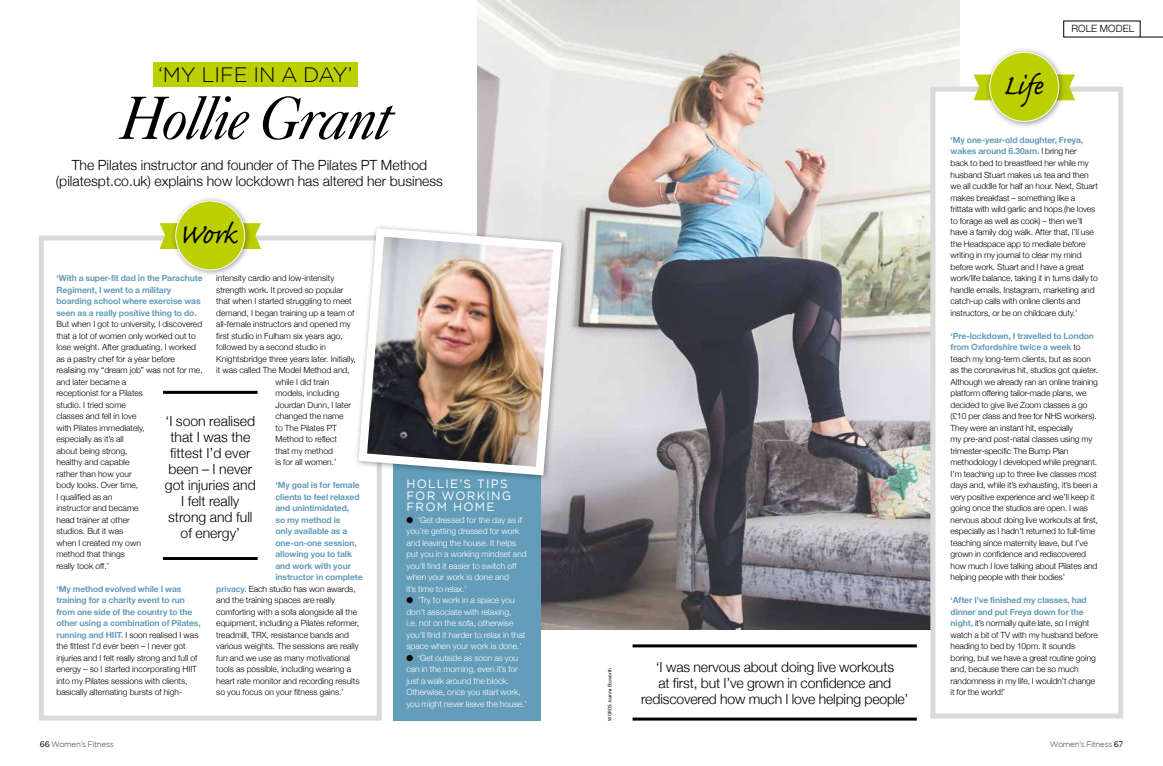
<style>
.page{position:relative;width:1163px;height:766px;background:#fff}
.page>*{position:absolute;margin:0;border:0;box-sizing:border-box;transform-origin:0 0}
.t1{font:italic 61px "Caslon 540 LT Std";letter-spacing:-.045em;color:#000}
.t2{font:36px "Caflisch Script Pro";letter-spacing:-.025em;color:#000}
.t3{font:300 20.8px "Gotham";color:#000}
.t4{font:300 14px/16px "Helvetica Neue";color:#000;text-align:center}
.t5{font:12px/11.5px "Gotham";letter-spacing:.1em;color:#fff}
.t6{font:300 10px "Helvetica Neue";letter-spacing:.015em;color:#000}
.t7{font:300 8.5px/11.5px "Helvetica Neue";letter-spacing:-.01em;color:#000}
.t8{font:300 8.5px/11.5px "Helvetica Neue";color:#fff}
.t9{font:700 8.5px/11.5px "Helvetica Neue";letter-spacing:-.01em;color:#649dba}
.t10{font:8px "Gotham";letter-spacing:-.035em;color:#706f6f}
.t11{font:5px "Myriad Pro";letter-spacing:-.015em;color:#000}
.s1{font-weight:700;color:#649dba}
.s2{color:#000}
</style>
<div class="page">
<img style="left:478px;top:0;width:481px;height:629px">
<svg style="left:1140px;top:37px;width:22px;height:1px"></svg>
<div style="left:39px;top:235px;width:342px;height:485px;background:#fff;border:5px solid #dadada"></div>
<div style="left:930px;top:87px;width:193px;height:631px;background:#fff;border:5px solid #dadada"></div>
<div style="left:153px;top:62px;width:204px;height:25px;background:#bccf00"></div>
<div style="left:393px;top:412px;width:148px;height:308px;background:#649dba"></div>
<svg style="left:159px;top:223px;width:102px;height:26px"></svg>
<div style="left:170px;top:195px;width:82px;height:83px;background:#000;opacity:.4"></div>
<div style="left:176px;top:201px;width:69px;height:69px;background:#bccf00;border-radius:50%"></div>
<div style="left:175px;top:200px;width:70px;height:70px;border:1px solid #fff;border-radius:50%"></div>
<svg style="left:973px;top:74px;width:101px;height:26px"></svg>
<div style="left:984px;top:47px;width:82px;height:82px;background:#000;opacity:.4"></div>
<div style="left:989px;top:52px;width:69px;height:69px;background:#bccf00;border-radius:50%"></div>
<div style="left:989px;top:52px;width:70px;height:70px;border:1px solid #fff;border-radius:50%"></div>
<div style="left:354px;top:223px;width:214px;height:259px;background:#000;opacity:.4"></div>
<img style="left:354px;top:224px;width:212px;height:255px">
<hr style="left:632px;top:717px;width:284px;height:3px;background:#000">
<hr style="left:632px;top:644px;width:284px;height:3px;background:#000">
<hr style="left:163px;top:557px;width:94px;height:3px;background:#000">
<hr style="left:163px;top:391px;width:94px;height:3px;background:#000">
<h3 class="t3" style="left:158px;top:63px;width:196px">‘MY LIFE IN A DAY’</h3>
<h1 class="t1" style="left:119px;top:81px;width:274px">Hollie Grant</h1>
<h3 class="t4" style="left:56px;top:155px;width:388px">The Pilates instructor and founder of The Pilates PT Method (pilatespt.co.uk) explains how lockdown has altered her business</h3>
<h2 class="t2" style="left:178px;top:215px;width:59px">Work</h2>
<p class="t9" style="left:56px;top:272px;width:148px">‘With a super-fit dad in the Parachute Regiment, I went to a military boarding school where exercise was seen as a really positive thing to do.</p>
<p class="t7" style="left:56px;top:317px;width:148px">But when I got to university, I discovered that a lot of women only worked out to lose weight. After graduating, I worked as a pastry chef for a year before realising my “dream job” was not for me, and later became a<br>receptionist for a Pilates<br>studio. I tried some<br>classes and fell in love<br>with Pilates immediately,<br>especially as it’s all<br>about being strong,<br>healthy and capable<br>rather than how your<br>body looks. Over time,<br>I qualified as an<br>instructor and became<br>head trainer at other<br>studios. But it was<br>when I created my own<br>method that things<br>really took off.’</p>
<p class="t7" style="left:56px;top:582px;width:146px"><span class="s1">‘My method evolved while I was training for a charity event to run from one side of the country to the other using a combination of Pilates, running and HIIT.</span> I soon realised I was the fittest I’d ever been – I never got injuries and I felt really strong and full of energy – so I started incorporating HIIT into my Pilates sessions with clients, basically alternating bursts of high-</p>
<p class="t7" style="left:216px;top:271px;width:119px">intensity cardio and low-intensity</p>
<p class="t7" style="left:216px;top:283px;width:129px">strength work. It proved so popular</p>
<p class="t7" style="left:216px;top:294px;width:137px">that when I started struggling to meet</p>
<p class="t7" style="left:216px;top:306px;width:140px">demand, I began training up a team of</p>
<p class="t7" style="left:216px;top:317px;width:136px">all-female instructors and opened my</p>
<p class="t7" style="left:216px;top:329px;width:128px">first studio in Fulham six years ago,</p>
<p class="t7" style="left:216px;top:340px;width:111px">followed by a second studio in</p>
<p class="t7" style="left:216px;top:352px;width:141px">Knightsbridge three years later. Initially,</p>
<p class="t7" style="left:216px;top:363px;width:135px">it was called The Model Method and,</p>
<p class="t7" style="left:275px;top:375px;width:55px">while I did train</p>
<p class="t7" style="left:275px;top:386px;width:65px">models, including</p>
<p class="t7" style="left:275px;top:398px;width:77px">Jourdan Dunn, I later</p>
<p class="t7" style="left:275px;top:409px;width:70px">changed the name</p>
<p class="t7" style="left:275px;top:421px;width:63px">to The Pilates PT</p>
<p class="t7" style="left:275px;top:432px;width:63px">Method to reflect</p>
<p class="t7" style="left:275px;top:444px;width:59px">that my method</p>
<p class="t7" style="left:275px;top:455px;width:63px">is for all women.’</p>
<p class="t9" style="left:275px;top:479px;width:86px">‘My goal is for female</p>
<p class="t9" style="left:275px;top:491px;width:85px">clients to feel relaxed</p>
<p class="t9" style="left:275px;top:502px;width:75px">and unintimidated,</p>
<p class="t9" style="left:275px;top:514px;width:66px">so my method is</p>
<p class="t9" style="left:275px;top:525px;width:73px">only available as a</p>
<p class="t9" style="left:275px;top:537px;width:83px">one-on-one session,</p>
<p class="t9" style="left:275px;top:548px;width:78px">allowing you to talk</p>
<p class="t9" style="left:275px;top:560px;width:77px">and work with your</p>
<p class="t9" style="left:275px;top:571px;width:89px">instructor in complete</p>
<p class="t7" style="left:216px;top:582px;width:141px"><span class="s1">privacy.</span> Each studio has won awards,</p>
<p class="t7" style="left:216px;top:593px;width:120px">and the training spaces are really</p>
<p class="t7" style="left:216px;top:605px;width:142px">comforting with a sofa alongside all the</p>
<p class="t7" style="left:216px;top:616px;width:144px">equipment, including a Pilates reformer,</p>
<p class="t7" style="left:216px;top:628px;width:134px">treadmill, TRX, resistance bands and</p>
<p class="t7" style="left:216px;top:639px;width:144px">various weights. The sessions are really</p>
<p class="t7" style="left:216px;top:651px;width:135px">fun and we use as many motivational</p>
<p class="t7" style="left:216px;top:662px;width:136px">tools as possible, including wearing a</p>
<p class="t7" style="left:216px;top:674px;width:145px">heart rate monitor and recording results</p>
<p class="t7" style="left:216px;top:686px;width:129px">so you focus on your fitness gains.’</p>
<h3 class="t4" style="left:165px;top:411px;width:92px">‘I soon realised that I was the fittest I’d ever been – I never got injuries and<br>I felt really strong and full of energy’</h3>
<h3 class="t5" style="left:406px;top:478px;width:106px">HOLLIE’S TIPS<br>FOR WORKING<br>FROM HOME</h3>
<p class="t8" style="left:406px;top:513px;width:122px"><span class="s2">●</span> ‘Get dressed for the day as if you’re getting dressed for work and leaving the house. It helps put you in a working mindset and you’ll find it easier to switch off when your work is done and<br>it’s time to relax.’</p>
<p class="t8" style="left:406px;top:593px;width:120px"><span class="s2">●</span> ‘Try to work in a space you don’t associate with relaxing,<br>i.e. not on the sofa, otherwise you’ll find it harder to relax in that space when your work is done.’</p>
<p class="t8" style="left:406px;top:651px;width:122px"><span class="s2">●</span> ‘Get outside as soon as you can in the morning, even it’s for just a walk around the block.<br>Otherwise, once you start work, you might never leave the house.’</p>
<p class="t11" style="left:606px;top:720px;width:54px;rotate:-90deg">WORDS: Joanna Ebsworth</p>
<h3 class="t4" style="left:641px;top:657px;width:269px">‘I was nervous about doing live workouts<br>at first, but I’ve grown in confidence and rediscovered how much I love helping people’</h3>
<h2 class="t2" style="left:1002px;top:67px;width:41px">Life</h2>
<p class="t6" style="left:1071px;top:21px;width:64px">ROLE MODEL</p>
<p class="t7" style="left:950px;top:133px;width:149px"><span class="s1">‘My one-year-old daughter, Freya, wakes around 6.30am.</span> I bring her<br>back to bed to breastfeed her while my husband Stuart makes us tea and then we all cuddle for half an hour. Next, Stuart makes breakfast – something like a frittata with wild garlic and hops (he loves to forage as well as cook) – then we’ll have a family dog walk. After that, I’ll use the Headspace app to mediate before writing in my journal to clear my mind before work. Stuart and I have a great work/life balance, taking it in turns daily to handle emails, Instagram, marketing and catch-up calls with online clients and instructors, or be on childcare duty.’</p>
<p class="t7" style="left:950px;top:329px;width:149px"><span class="s1">‘Pre-lockdown, I travelled to London from Oxfordshire twice a week</span> to teach my long-term clients, but as soon as the coronavirus hit, studios got quieter.<br>Although we already ran an online training platform offering tailor-made plans, we decided to give live Zoom classes a go (£10 per class and free for NHS workers).<br>They were an instant hit, especially<br>my pre-and post-natal classes using my trimester-specific The Bump Plan methodology I developed while pregnant.<br>I’m teaching up to three live classes most days and, while it’s exhausting, it’s been a very positive experience and we’ll keep it going once the studios are open. I was nervous about doing live workouts at first, especially as I hadn’t returned to full-time teaching since maternity leave, but I’ve grown in confidence and rediscovered how much I love talking about Pilates and helping people with their bodies’</p>
<p class="t7" style="left:950px;top:593px;width:149px"><span class="s1">‘After I’ve finished my classes, had dinner and put Freya down for the night,</span> it’s normally quite late, so I might watch a bit of TV with my husband before heading to bed by 10pm. It sounds boring, but we have a great routine going and, because there can be so much randomness in my life, I wouldn’t change it for the world!’</p>
<p class="t10" style="left:40px;top:739px;width:75px"><span class="s2">66</span> Women’s Fitness</p>
<p class="t10" style="left:1049px;top:739px;width:75px">Women’s Fitness <span class="s2">67</span></p>
</div>
